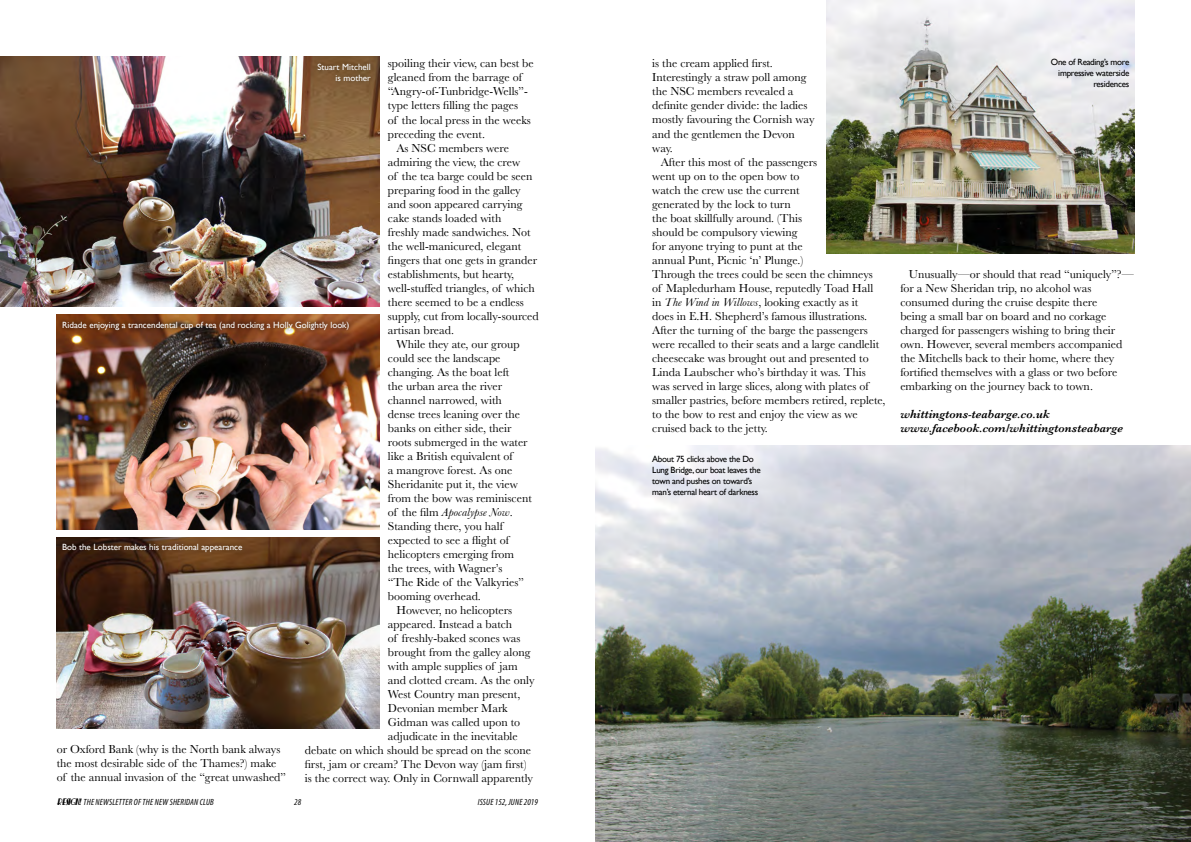
<style>
.page{position:relative;width:1191px;height:842px;background:#fff}
.page>*{position:absolute;margin:0;border:0;box-sizing:border-box;transform-origin:0 0}
.Body_text{font:12px/14px "Baskerville";color:#000}
.Body_text-2{font:italic 600 12px "Baskerville";color:#000}
.Picture_caption{font:9px/10.8px "Gill Sans";letter-spacing:-.03em;color:#000;text-align:right}
.Picture_caption-2{font:9px/10.8px "Gill Sans";color:#fff;text-align:right}
.t1{font:italic condensed 9px "Myriad Pro";letter-spacing:.02em;color:#000}
.s1{font-style:italic}
.s2{font-family:"Nickerbocker";font-stretch:normal}
</style>
<div class="page">
<img style="left:0;top:57px;width:379px;height:250px">
<img style="left:57px;top:314px;width:322px;height:215px">
<img style="left:595px;top:445px;width:596px;height:397px">
<img style="left:826px;top:0;width:308px;height:253px">
<img style="left:57px;top:537px;width:322px;height:192px">
<div style="left:313px;top:59px;width:62px;height:27px;background:#000;opacity:.51"></div>
<div style="left:57px;top:539px;width:190px;height:18px;background:#000;opacity:.51"></div>
<svg style="left:57px;top:317px;width:297px;height:18px;background:#763f1d"></svg>
<p class="Body_text" style="left:388px;top:57px;width:147px">spoiling their view, can best be gleaned from the barrage of “Angry-of-Tunbridge-Wells”- type letters filling the pages<br>of the local press in the weeks preceding the event.</p>
<p class="Body_text" style="left:388px;top:141px;width:152px;text-indent:9px">As NSC members were admiring the view, the crew<br>of the tea barge could be seen preparing food in the galley and soon appeared carrying cake stands loaded with<br>freshly made sandwiches. Not the well-manicured, elegant fingers that one gets in grander establishments, but hearty, well-stuffed triangles, of which there seemed to be a endless supply, cut from locally-sourced artisan bread.</p>
<p class="Body_text" style="left:388px;top:337px;width:145px;text-indent:9px">While they ate, our group could see the landscape changing. As the boat left<br>the urban area the river channel narrowed, with dense trees leaning over the banks on either side, their roots submerged in the water like a British equivalent of<br>a mangrove forest. As one<br>Sheridanite put it, the view from the bow was reminiscent of the film <span class="s1">Apocalypse Now</span>.<br>Standing there, you half expected to see a flight of helicopters emerging from the trees, with Wagner’s<br>“The Ride of the Valkyries” booming overhead.</p>
<p class="Body_text" style="left:396px;top:603px;width:117px">However, no helicopters</p>
<p class="Body_text" style="left:388px;top:617px;width:126px">appeared. Instead a batch</p>
<p class="Body_text" style="left:388px;top:631px;width:134px">of freshly-baked scones was</p>
<p class="Body_text" style="left:388px;top:645px;width:144px">brought from the galley along</p>
<p class="Body_text" style="left:388px;top:659px;width:131px">with ample supplies of jam</p>
<p class="Body_text" style="left:388px;top:673px;width:148px">and clotted cream. As the only</p>
<p class="Body_text" style="left:388px;top:687px;width:134px">West Country man present,</p>
<p class="Body_text" style="left:388px;top:701px;width:121px">Devonian member Mark</p>
<p class="Body_text" style="left:388px;top:715px;width:134px">Gidman was called upon to</p>
<p class="Body_text" style="left:388px;top:729px;width:131px">adjudicate in the inevitable</p>
<p class="Body_text" style="left:305px;top:743px;width:228px">debate on which should be spread on the scone</p>
<p class="Body_text" style="left:305px;top:757px;width:223px">first, jam or cream? The Devon way (jam first)</p>
<p class="Body_text" style="left:305px;top:771px;width:230px">is the correct way. Only in Cornwall apparently</p>
<p class="Picture_caption-2" style="left:317px;top:62px;width:55px">Stuart Mitchell is mother</p>
<p class="Picture_caption-2" style="left:62px;top:320px;width:289px">Ridade enjoying a trancendental cup of tea (and rocking a Holly Golightly look)</p>
<p class="Picture_caption-2" style="left:62px;top:542px;width:182px">Bob the Lobster makes his traditional appearance</p>
<p class="Body_text" style="left:57px;top:742px;width:231px">or Oxford Bank (why is the North bank always the most desirable side of the Thames?) make of the annual invasion of the “great unwashed”</p>
<p class="t1" style="left:57px;top:796px;width:159px"><span class="s2">RESIGN!</span>THE NEWSLETTER OF THE NEW SHERIDAN CLUB</p>
<p class="t1" style="left:294px;top:796px;width:8px">28</p>
<p class="t1" style="left:478px;top:796px;width:62px">ISSUE 152, JUNE 2019</p>
<p class="Body_text" style="left:652px;top:57px;width:164px">is the cream applied first.<br>Interestingly a straw poll among the NSC members revealed a definite gender divide: the ladies mostly favouring the Cornish way and the gentlemen the Devon way.</p>
<p class="Body_text" style="left:652px;top:155px;width:235px;text-indent:9px">After this most of the passengers<br>went up on to the open bow to<br>watch the crew use the current<br>generated by the lock to turn<br>the boat skillfully around. (This<br>should be compulsory viewing<br>for anyone trying to punt at the<br>annual Punt, Picnic ‘n’ Plunge.)<br>Through the trees could be seen the chimneys<br>of Mapledurham House, reputedly Toad Hall in <span class="s1">The Wind in Willows</span>, looking exactly as it<br>does in E.H. Shepherd’s famous illustrations.<br>After the turning of the barge the passengers were recalled to their seats and a large candlelit cheesecake was brought out and presented to Linda Laubscher who’s birthday it was. This was served in large slices, along with plates of smaller pastries, before members retired, replete, to the bow to rest and enjoy the view as we cruised back to the jetty.</p>
<p class="Picture_caption" style="left:652px;top:454px;width:110px;text-align:left">About 75 clicks above the Do<br>Lung Bridge, our boat leaves the town and pushes on toward’s man’s eternal heart of darkness</p>
<p class="Picture_caption" style="left:1051px;top:56px;width:80px">One of Reading’s more impressive waterside residences</p>
<p class="Body_text" style="left:900px;top:267px;width:235px;text-indent:9px">Unusually—or should that read “uniquely”?— for a New Sheridan trip, no alcohol was consumed during the cruise despite there<br>being a small bar on board and no corkage charged for passengers wishing to bring their own. However, several members accompanied the Mitchells back to their home, where they fortified themselves with a glass or two before embarking on the journey back to town.</p>
<p class="Body_text-2" style="left:900px;top:407px;width:151px">whittingtons-teabarge.co.uk</p>
<p class="Body_text-2" style="left:900px;top:421px;width:224px">www.facebook.com/whittingtonsteabarge</p>
</div>
